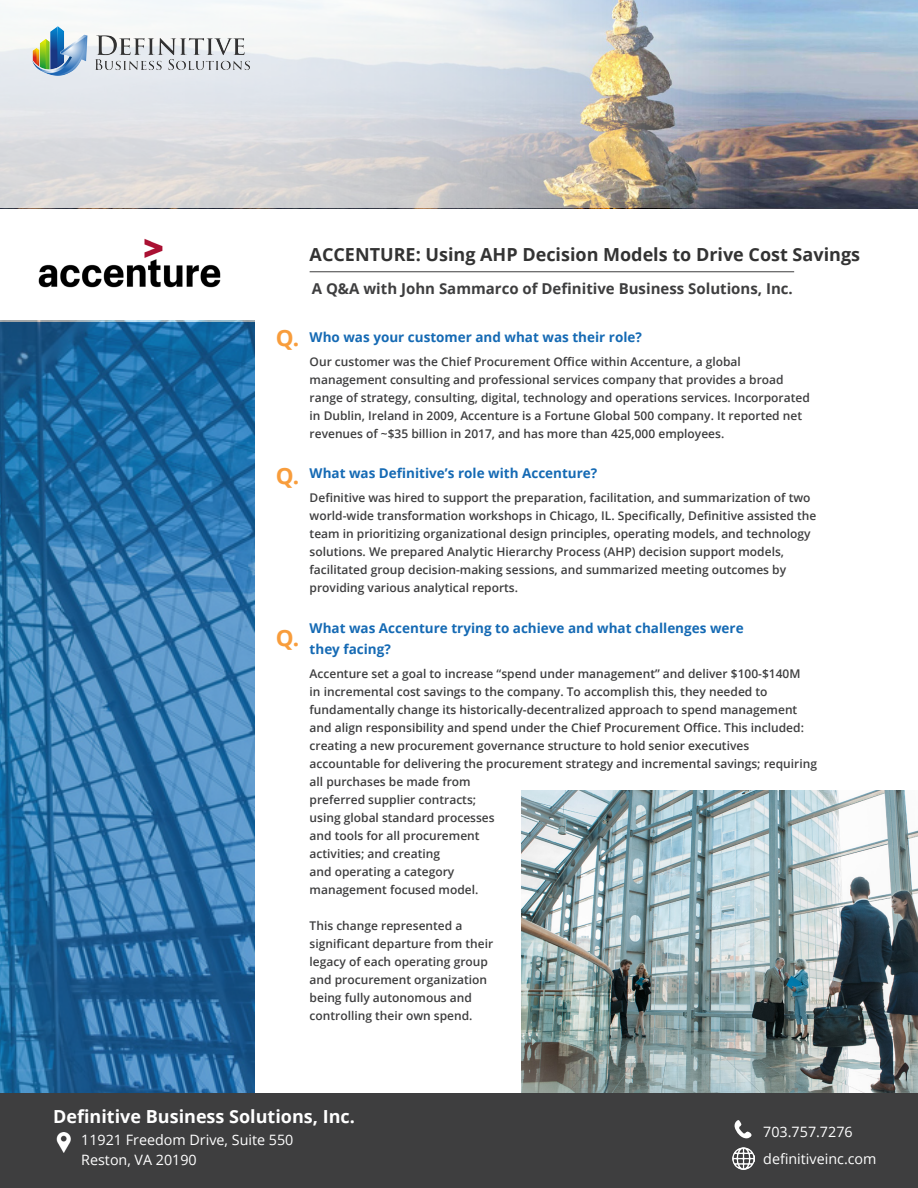
<style>
.page{position:relative;width:918px;height:1188px;background:#fff}
.page>*{position:absolute;margin:0;border:0;box-sizing:border-box;transform-origin:0 0}
.t1{font:700 22.5px "Open Sans";color:#f89d3c}
.t2{font:700 18px "Open Sans";color:#333}
.t3{font:700 18px "Open Sans";color:#fff}
.t4{font:700 15px "Open Sans";color:#3e3e3f}
.t5{font:14.25px/20.2px "Open Sans";color:#fff}
.t6{font:700 13.5px "Open Sans";color:#156ab4}
.t7{font:600 12px/18px "Open Sans";color:#3e3e3f}
</style>
<div class="page">
<img style="left:0;top:321px;width:255px;height:773px">
<img style="left:0;top:0;width:918px;height:208px">
<img style="left:30px;top:23px;width:221px;height:54px">
<img style="left:521px;top:790px;width:397px;height:304px">
<div style="left:0;top:1094px;width:918px;height:94px;background:#3e3e3f"></div>
<img style="left:56px;top:1133px;width:15px;height:20px">
<svg style="left:734px;top:1120px;width:18px;height:19px"></svg>
<img style="left:733px;top:1147px;width:21px;height:22px">
<hr style="left:310px;top:271px;width:484px;height:1px;background:#3e3e3f">
<img style="left:38px;top:238px;width:183px;height:50px">
<p class="t2" style="left:310px;top:242px;width:552px">ACCENTURE: Using AHP Decision Models to Drive Cost Savings</p>
<p class="t4" style="left:312px;top:278px;width:483px">A Q&amp;A with John Sammarco of Definitive Business Solutions, Inc.</p>
<p class="t1" style="left:276px;top:322px;width:25px">Q.</p>
<p class="t1" style="left:276px;top:460px;width:25px">Q.</p>
<p class="t1" style="left:276px;top:621px;width:25px">Q.</p>
<p class="t6" style="left:310px;top:327px;width:334px">Who was your customer and what was their role?</p>
<p class="t7" style="left:310px;top:352px;width:502px">Our customer was the Chief Procurement Office within Accenture, a global management consulting and professional services company that provides a broad range of strategy, consulting, digital, technology and operations services. Incorporated in Dublin, Ireland in 2009, Accenture is a Fortune Global 500 company. It reported net revenues of ~$35 billion in 2017, and has more than 425,000 employees.</p>
<p class="t6" style="left:310px;top:464px;width:289px">What was Definitive’s role with Accenture?</p>
<p class="t7" style="left:310px;top:489px;width:508px">Definitive was hired to support the preparation, facilitation, and summarization of two world-wide transformation workshops in Chicago, IL. Specifically, Definitive assisted the team in prioritizing organizational design principles, operating models, and technology solutions. We prepared Analytic Hierarchy Process (AHP) decision support models, facilitated group decision-making sessions, and summarized meeting outcomes by providing various analytical reports.</p>
<p class="t6" style="left:310px;top:618px;width:436px">What was Accenture trying to achieve and what challenges were</p>
<p class="t6" style="left:310px;top:639px;width:83px">they facing?</p>
<p class="t7" style="left:310px;top:664px;width:509px">Accenture set a goal to increase “spend under management” and deliver $100-$140M<br>in incremental cost savings to the company. To accomplish this, they needed to fundamentally change its historically-decentralized approach to spend management and align responsibility and spend under the Chief Procurement Office. This included: creating a new procurement governance structure to hold senior executives accountable for delivering the procurement strategy and incremental savings; requiring all purchases be made from<br>preferred supplier contracts;<br>using global standard processes<br>and tools for all procurement<br>activities; and creating<br>and operating a category<br>management focused model.</p>
<p class="t7" style="left:310px;top:916px;width:185px">This change represented a significant departure from their legacy of each operating group and procurement organization being fully autonomous and controlling their own spend.</p>
<p class="t3" style="left:53px;top:1103px;width:303px">Definitive Business Solutions, Inc.</p>
<p class="t5" style="left:81px;top:1129px;width:214px">11921 Freedom Drive, Suite 550<br>Reston, VA 20190</p>
<p class="t5" style="left:763px;top:1121px;width:91px">703.757.7276</p>
<p class="t5" style="left:763px;top:1148px;width:115px">definitiveinc.com</p>
</div>
